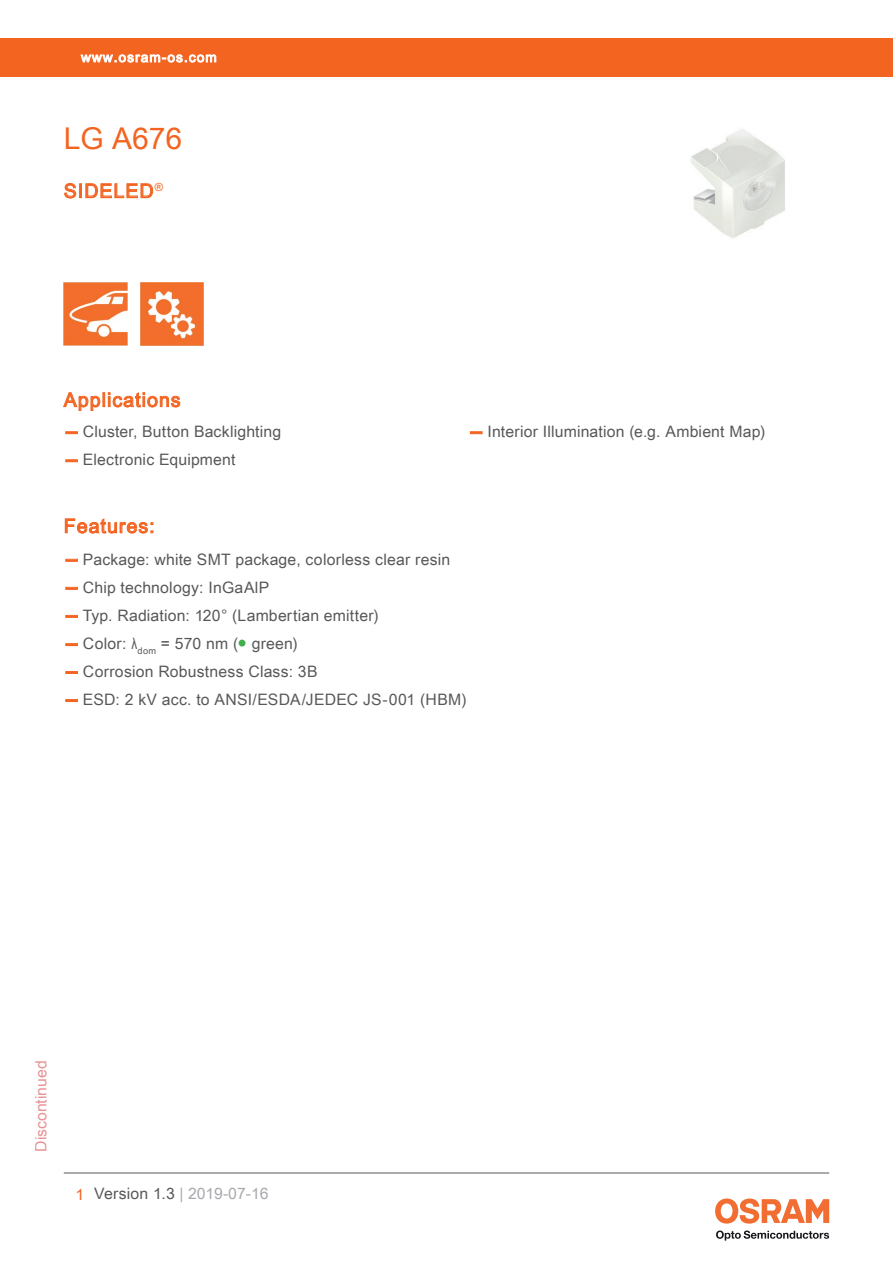
<style>
.page{position:relative;width:893px;height:1263px;background:#fff}
.page>*{position:absolute;margin:0;border:0;box-sizing:border-box;transform-origin:0 0}
.t1{font:30px "Arial Unicode MS";color:#f36421}
.t2{font:19.5px "Arial Unicode MS";letter-spacing:.055em;color:#f36421}
.t3{font:15.75px "Arial Unicode MS";letter-spacing:.015em;color:#57585a}
.t4{font:15.75px "Arial Unicode MS";color:#a8a9ad}
.t5{font:15.75px "Arial Unicode MS";color:#d1232a}
.t6{font:13.5px "Arial Unicode MS";letter-spacing:.085em;color:#fff}
.s1{font-family:"Helvetica Neue LT Pro";font-weight:700;color:#f36421}
.s2{font-family:"Arial"}
.s3{color:#40ae49}
.s4{color:#f36421}
.s5{color:#57585a}
</style>
<div class="page">
<hr style="left:64px;top:1173px;width:765px;height:1px;background:#57585a">
<svg style="left:716px;top:1230px;width:113px;height:10px"></svg>
<svg style="left:715px;top:1198px;width:114px;height:25px"></svg>
<div style="left:0;top:38px;width:893px;height:39px;background:#f36421"></div>
<svg style="left:80px;top:54px;width:137px;height:9px"></svg>
<svg style="left:63px;top:392px;width:118px;height:19px"></svg>
<img style="left:690px;top:129px;width:95px;height:109px">
<svg style="left:64px;top:183px;width:13px;height:16px"></svg>
<div style="left:79px;top:183px;width:3px;height:15px;border:1px solid #f36421"></div>
<svg style="left:85px;top:183px;width:68px;height:15px"></svg>
<img style="left:64px;top:282px;width:63px;height:64px">
<img style="left:140px;top:282px;width:64px;height:64px">
<svg style="left:66px;top:432px;width:11px;height:2px"></svg>
<svg style="left:66px;top:460px;width:11px;height:2px"></svg>
<svg style="left:470px;top:432px;width:12px;height:2px"></svg>
<svg style="left:65px;top:518px;width:88px;height:16px"></svg>
<svg style="left:66px;top:559px;width:11px;height:2px"></svg>
<svg style="left:66px;top:587px;width:11px;height:2px"></svg>
<svg style="left:66px;top:615px;width:11px;height:2px"></svg>
<svg style="left:66px;top:644px;width:11px;height:2px"></svg>
<svg style="left:66px;top:671px;width:11px;height:2px"></svg>
<p class="t6" style="left:81px;top:47px;width:137px">www.osram-os.com</p>
<h1 class="t1" style="left:64px;top:117px;width:120px">LG A676</h1>
<p class="t2" style="left:64px;top:177px;width:101px">SIDELED<sup>®</sup></p>
<p class="t2" style="left:64px;top:386px;width:118px">Applications</p>
<p class="t3" style="left:64px;top:420px;width:219px"><span class="s1">—</span> Cluster, Button Backlighting</p>
<p class="t3" style="left:64px;top:448px;width:173px"><span class="s1">—</span> Electronic Equipment</p>
<p class="t3" style="left:468px;top:420px;width:298px"><span class="s1">—</span> Interior Illumination (e.g. Ambient Map)</p>
<p class="t2" style="left:64px;top:512px;width:92px">Features:</p>
<p class="t3" style="left:64px;top:547px;width:388px"><span class="s1">—</span> Package: white SMT package, colorless clear resin</p>
<p class="t3" style="left:64px;top:576px;width:207px"><span class="s1">—</span> Chip technology: InGaAlP</p>
<p class="t3" style="left:64px;top:604px;width:317px"><span class="s1">—</span> Typ. Radiation: 120° (Lambertian emitter)</p>
<p class="t3" style="left:64px;top:632px;width:235px"><span class="s1">—</span> Color: <span class="s2">λ</span><sub>dom</sub> = 570 nm (<span class="s3">●</span> green)</p>
<p class="t3" style="left:64px;top:660px;width:255px"><span class="s1">—</span> Corrosion Robustness Class: 3B</p>
<p class="t3" style="left:64px;top:688px;width:404px"><span class="s1">—</span> ESD: 2 kV acc. to ANSI/ESDA/JEDEC JS-001 (HBM)</p>
<p class="t5" style="left:29px;top:1152px;width:93px;rotate:-90deg">Discontinued</p>
<p class="t4" style="left:76px;top:1182px;width:194px"><span class="s4">1</span> <span class="s5">Version 1.3</span> | 2019-07-16</p>
</div>
